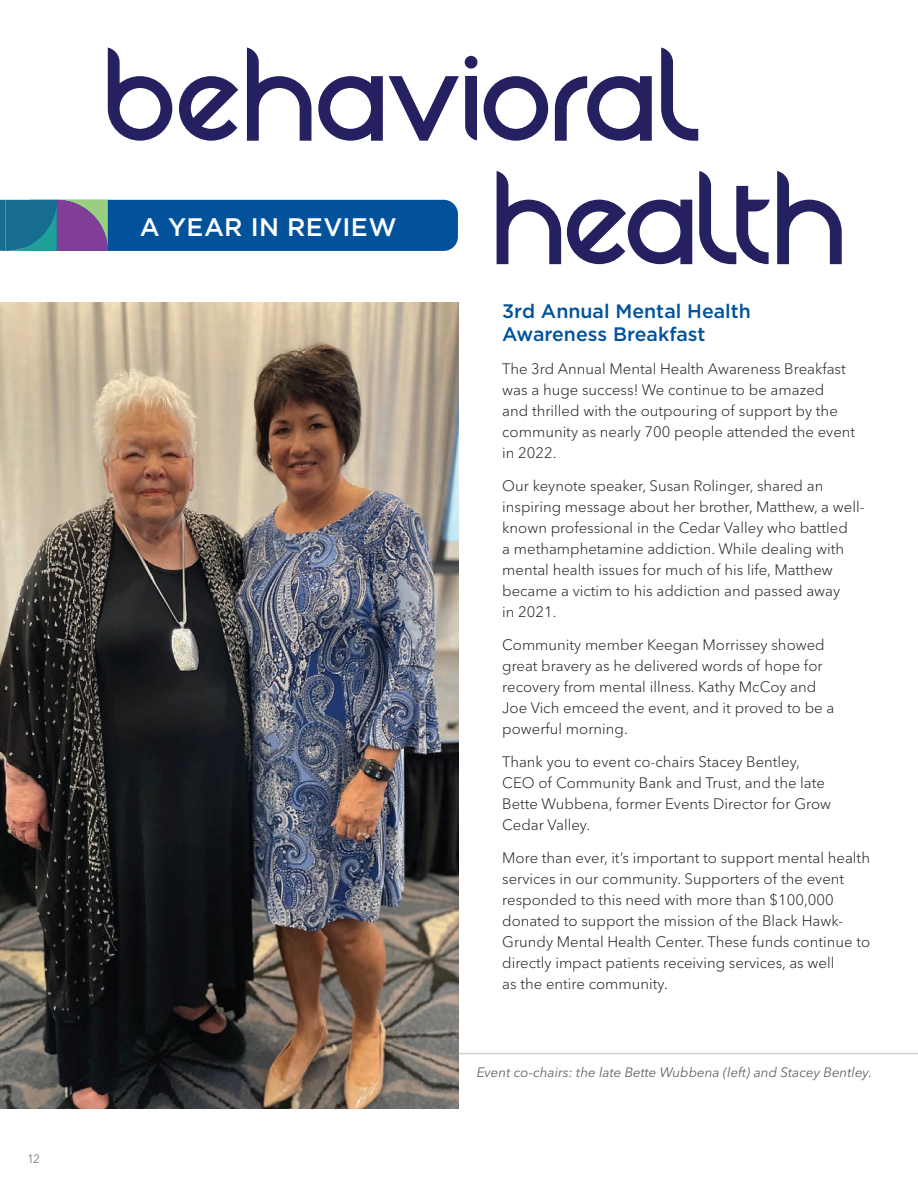
<style>
.page{position:relative;width:918px;height:1188px;background:#fff}
.page>*{position:absolute;margin:0;border:0;box-sizing:border-box;transform-origin:0 0}
.t1{font:500 25.35px "Gotham";letter-spacing:.015em;color:#fff}
.t2{font:500 19.5px/23.4px "Gotham";color:#01529b}
.t3{font:300 15px/21px "Avenir Next LT Pro";color:#231f20}
.t4{font:italic 13.5px "Avenir Next LT Pro";color:#636366}
.t5{font:12px "Avenir Next LT Pro";color:#787d83}
</style>
<div class="page">
<hr style="left:413px;top:1053px;width:505px;height:1px;background:#cfd0d2">
<div style="left:17px;top:200px;width:441px;height:51px;background:#01529b;border-radius:14px"></div>
<svg style="left:0;top:200px;width:108px;height:51px;background:#4c6a92"></svg>
<img style="left:0;top:302px;width:459px;height:807px">
<svg style="left:465px;top:76px;width:12px;height:64px"></svg>
<div style="left:465px;top:56px;width:12px;height:13px;background:#252161;border-radius:50%"></div>
<svg style="left:389px;top:76px;width:70px;height:65px"></svg>
<svg style="left:318px;top:76px;width:65px;height:65px"></svg>
<svg style="left:108px;top:48px;width:64px;height:93px"></svg>
<svg style="left:555px;top:76px;width:97px;height:65px"></svg>
<svg style="left:661px;top:48px;width:37px;height:93px"></svg>
<svg style="left:179px;top:76px;width:59px;height:65px"></svg>
<svg style="left:247px;top:48px;width:64px;height:93px"></svg>
<svg style="left:484px;top:76px;width:64px;height:65px"></svg>
<svg style="left:699px;top:171px;width:71px;height:93px"></svg>
<svg style="left:567px;top:200px;width:125px;height:64px"></svg>
<svg style="left:497px;top:171px;width:64px;height:93px"></svg>
<svg style="left:777px;top:171px;width:65px;height:93px"></svg>
<p class="t5" style="left:27px;top:1152px;width:15px">12</p>
<h1 class="t1" style="left:140px;top:210px;width:258px">A YEAR IN REVIEW</h1>
<h2 class="t2" style="left:502px;top:299px;width:250px">3rd Annual Mental Health<br>Awareness Breakfast</h2>
<p class="t3" style="left:502px;top:359px;width:355px">The 3rd Annual Mental Health Awareness Breakfast was a huge success! We continue to be amazed<br>and thrilled with the outpouring of support by the community as nearly 700 people attended the event in 2022.</p>
<p class="t3" style="left:502px;top:475px;width:364px">Our keynote speaker, Susan Rolinger, shared an inspiring message about her brother, Matthew, a well&shy;known professional in the Cedar Valley who battled<br>a methamphetamine addiction. While dealing with mental health issues for much of his life, Matthew became a victim to his addiction and passed away<br>in 2021.</p>
<p class="t3" style="left:502px;top:634px;width:334px">Community member Keegan Morrissey showed great bravery as he delivered words of hope for recovery from mental illness. Kathy McCoy and Joe Vich emceed the event, and it proved to be a powerful morning.</p>
<p class="t3" style="left:502px;top:751px;width:330px">Thank you to event co-chairs Stacey Bentley, CEO of Community Bank and Trust, and the late Bette Wubbena, former Events Director for Grow Cedar Valley.</p>
<p class="t3" style="left:502px;top:847px;width:369px">More than ever, it’s important to support mental health services in our community. Supporters of the event responded to this need with more than $100,000 donated to support the mission of the Black Hawk-Grundy Mental Health Center. These funds continue to directly impact patients receiving services, as well<br>as the entire community.</p>
<p class="t4" style="left:477px;top:1064px;width:397px">Event co-chairs: the late Bette Wubbena (left) and Stacey Bentley.</p>
</div>
